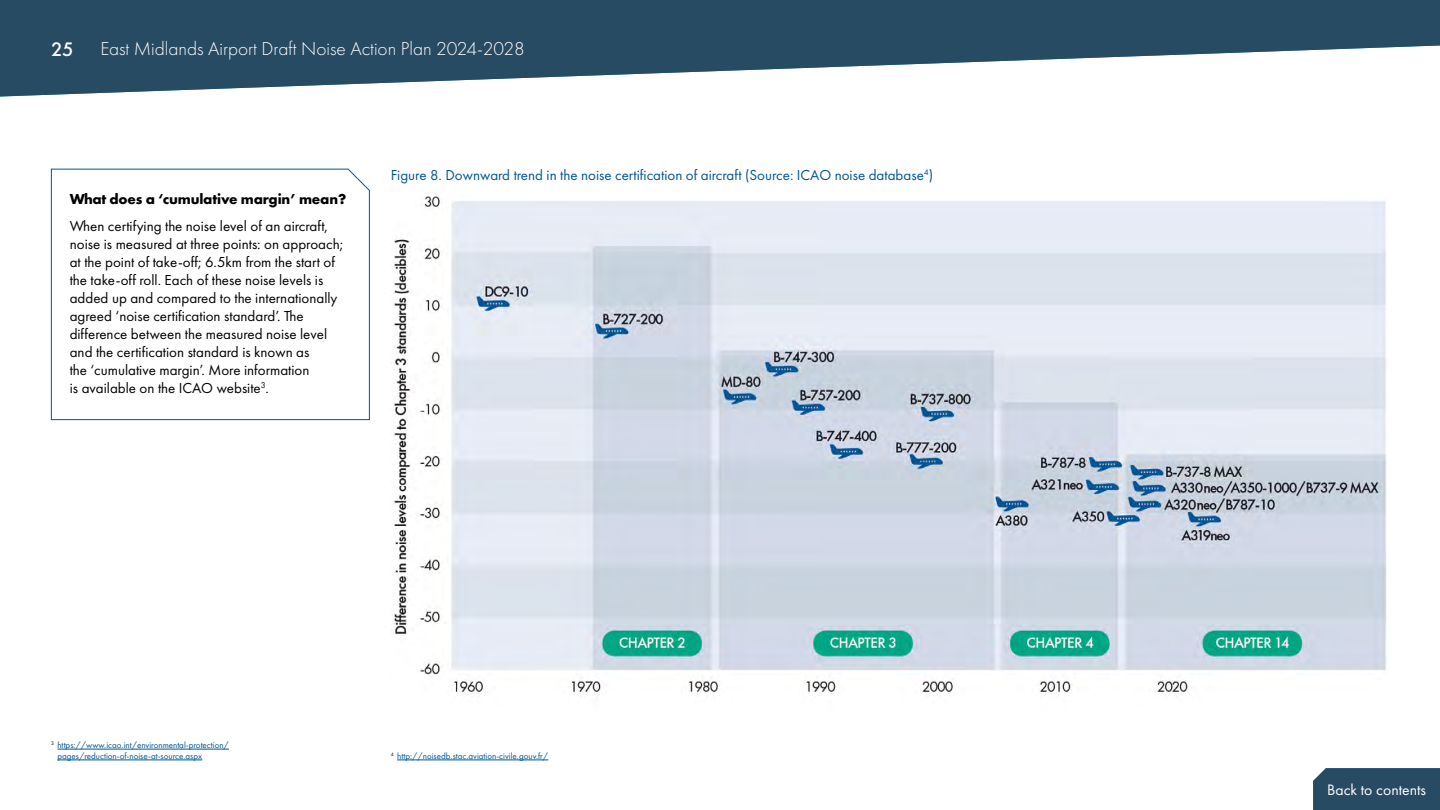
<style>
.page{position:relative;width:1440px;height:810px;background:#fff}
.page>*{position:absolute;margin:0;border:0;box-sizing:border-box;transform-origin:0 0}
.t1{font:500 20.33px "Futura PT";color:#fff}
.t2{font:300 19.42px "Futura PT";color:#fff}
.t3{font:15.75px "Futura PT";color:#fefefe}
.Body{font:15px/18px "Futura PT";color:#000}
.Header_5{font:15px "Futura PT";color:#005694}
.Header_4{font:700 15px "Futura PT";letter-spacing:-.01em;color:#000}
.Body-2{font:9px/10.8px "Futura PT";color:#005694}
.t4{font:8.77px "Futura PT";color:#005694}
.s1{font-size:15px}
</style>
<div class="page">
<svg style="left:51px;top:168px;width:319px;height:252px"></svg>
<hr style="left:57px;top:749px;width:172px;height:1px;background:#005694">
<hr style="left:57px;top:760px;width:145px;height:1px;background:#005694">
<hr style="left:397px;top:760px;width:151px;height:1px;background:#005694">
<img style="left:391px;top:193px;width:996px;height:502px">
<svg style="left:0;top:0;width:1440px;height:97px;fill:#284b64"></svg>
<div style="left:1313px;top:768px;width:127px;height:42px;background:#284b64"></div>
<h1 class="t1" style="left:51px;top:37px;width:24px">25</h1>
<p class="t2" style="left:100px;top:37px;width:426px">East Midlands Airport Draft Noise Action Plan 2024-2028</p>
<h4 class="Header_4" style="left:70px;top:190px;width:278px">What does a ‘cumulative margin’ mean?</h4>
<p class="Body" style="left:70px;top:217px;width:275px">When certifying the noise level of an aircraft, noise is measured at three points: on approach; at the point of take-off; 6.5km from the start of the take-off roll. Each of these noise levels is added up and compared to the internationally agreed ‘noise certification standard’. The difference between the measured noise level and the certification standard is known as<br>the ‘cumulative margin’. More information<br>is available on the ICAO website<sup>3</sup>.</p>
<p class="Header_5" style="left:391px;top:166px;width:535px">Figure 8. Downward trend in the noise certification of aircraft (Source: ICAO noise database</p>
<p class="t4" style="left:924px;top:167px;width:11px">4<span class="s1">)</span></p>
<p class="Body-2" style="left:57px;top:740px;width:173px;text-indent:-6px"><sup>3</sup> https://www.icao.int/environmental-protection/ pages/reduction-of-noise-at-source.aspx</p>
<p class="Body-2" style="left:391px;top:751px;width:159px"><sup>4</sup> http://noisedb.stac.aviation-civile.gouv.fr/</p>
<p class="t3" style="left:1327px;top:781px;width:100px">Back to contents</p>
</div>
